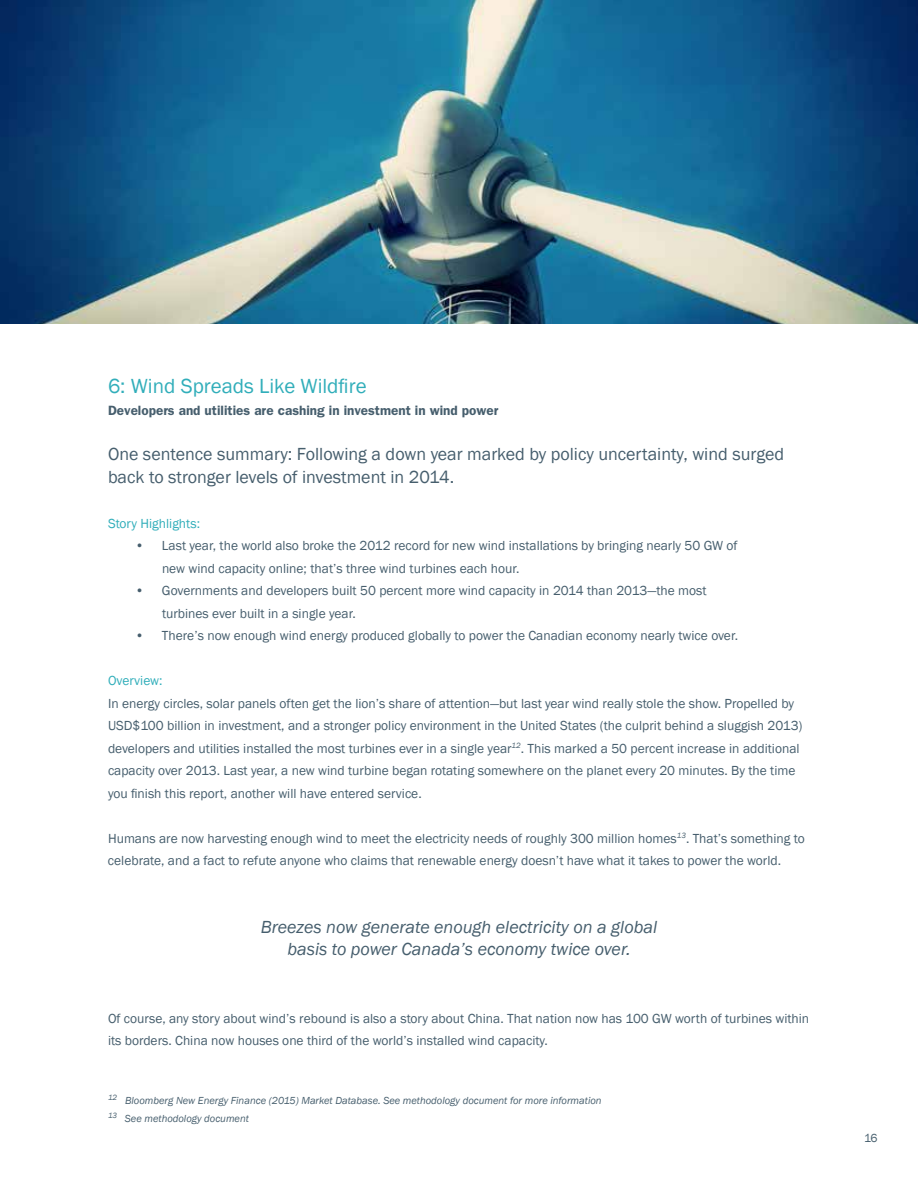
<style>
.page{position:relative;width:918px;height:1188px;background:#fff}
.page>*{position:absolute;margin:0;border:0;box-sizing:border-box;transform-origin:0 0}
.t1{font:21px "Franklin Gothic";color:#31aeba}
.t2{font:18px/22.5px "Franklin Gothic";color:#465e6d}
.t3{font:italic 18px/22.5px "Franklin Gothic";color:#465e6d;text-align:center}
.t4{font:13.5px/22.5px "Franklin Gothic";color:#465e6d}
.t5{font:600 13.5px "Franklin Gothic";color:#465e6d}
.t6{font:13.5px "Franklin Gothic";color:#31aeba}
.t7{font:12px "Franklin Gothic";color:#465e6d}
.t8{font:italic 10.5px/18px "Franklin Gothic";color:#465e6d}
</style>
<div class="page">
<img style="left:0;top:0;width:918px;height:324px">
<h1 class="t1" style="left:108px;top:373px;width:260px">6: Wind Spreads Like Wildfire</h1>
<p class="t5" style="left:108px;top:405px;width:392px">Developers and utilities are cashing in investment in wind power</p>
<h2 class="t2" style="left:108px;top:444px;width:678px">One sentence summary: Following a down year marked by policy uncertainty, wind surged back to stronger levels of investment in 2014.</h2>
<p class="t6" style="left:108px;top:518px;width:94px">Story Highlights:</p>
<p class="t4" style="left:162px;top:535px;width:577px;text-indent:-27px">• Last year, the world also broke the 2012 record for new wind installations by bringing nearly 50 GW of new wind capacity online; that’s three wind turbines each hour.</p>
<p class="t4" style="left:162px;top:580px;width:546px;text-indent:-27px">• Governments and developers built 50 percent more wind capacity in 2014 than 2013—the most turbines ever built in a single year.</p>
<p class="t4" style="left:135px;top:625px;width:605px">• There’s now enough wind energy produced globally to power the Canadian economy nearly twice over.</p>
<p class="t6" style="left:108px;top:675px;width:56px">Overview:</p>
<p class="t4" style="left:108px;top:693px;width:696px">In energy circles, solar panels often get the lion’s share of attention—but last year wind really stole the show. Propelled by USD$100 billion in investment, and a stronger policy environment in the United States (the culprit behind a sluggish 2013) developers and utilities installed the most turbines ever in a single year<sup>12</sup>. This marked a 50 percent increase in additional capacity over 2013. Last year, a new wind turbine began rotating somewhere on the planet every 20 minutes. By the time you finish this report, another will have entered service.</p>
<p class="t4" style="left:108px;top:828px;width:698px">Humans are now harvesting enough wind to meet the electricity needs of roughly 300 million homes<sup>13</sup>. That’s something to celebrate, and a fact to refute anyone who claims that renewable energy doesn’t have what it takes to power the world.</p>
<h2 class="t3" style="left:261px;top:916px;width:398px">Breezes now generate enough electricity on a global basis to power Canada’s economy twice over.</h2>
<p class="t4" style="left:108px;top:1008px;width:703px">Of course, any story about wind’s rebound is also a story about China. That nation now has 100 GW worth of turbines within its borders. China now houses one third of the world’s installed wind capacity.</p>
<p class="t8" style="left:108px;top:1092px;width:495px"><sup>12</sup> Bloomberg New Energy Finance (2015) Market Database. See methodology document for more information<br><sup>13</sup> See methodology document</p>
<p class="t7" style="left:864px;top:1133px;width:15px">16</p>
</div>
